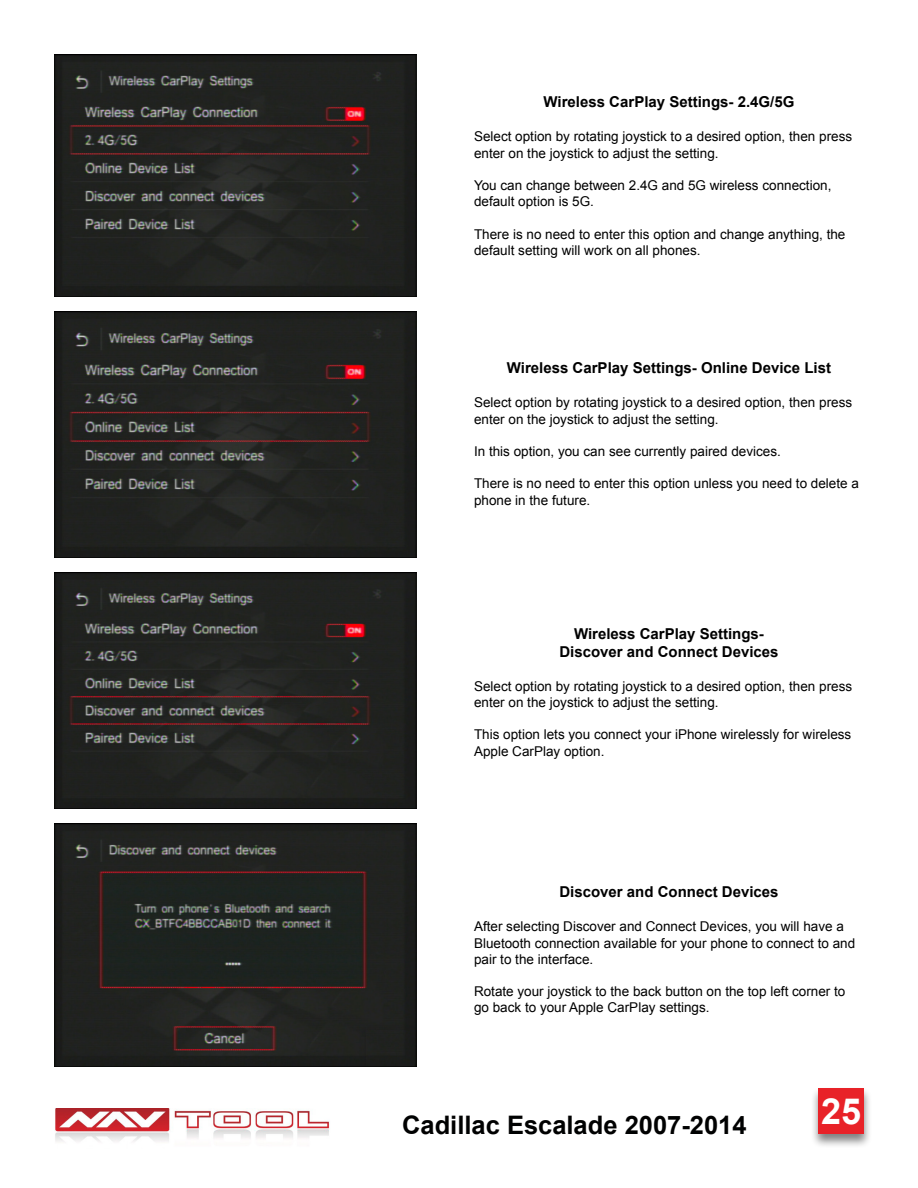
<style>
.page{position:relative;width:918px;height:1188px;background:#fff}
.page>*{position:absolute;margin:0;border:0;box-sizing:border-box;transform-origin:0 0}
.t1{font:700 36px "Arial";color:#fff}
.t2{font:700 25.5px "Arial";color:#000101}
.t3{font:700 15px/18px "Arial";color:#000;text-align:center}
.t4{font:13.5px/16.2px "Arial";color:#000}
</style>
<div class="page">
<img style="left:54px;top:1108px;width:276px;height:34px">
<div style="left:810px;top:1087px;width:62px;height:62px;background:#000;opacity:.5"></div>
<div style="left:818px;top:1088px;width:46px;height:46px;background:#e82228"></div>
<img style="left:54px;top:54px;width:363px;height:243px">
<img style="left:54px;top:824px;width:363px;height:243px">
<img style="left:54px;top:573px;width:363px;height:236px">
<img style="left:54px;top:312px;width:363px;height:246px">
<div style="left:367px;top:1030px;width:50px;height:37px;background:#1e201d"></div>
<p class="t3" style="left:544px;top:93px;width:252px">Wireless CarPlay Settings- 2.4G/5G</p>
<p class="t4" style="left:474px;top:129px;width:380px">Select option by rotating joystick to a desired option, then press enter on the joystick to adjust the setting.</p>
<p class="t4" style="left:474px;top:177px;width:359px">You can change between 2.4G and 5G wireless connection, default option is 5G.</p>
<p class="t4" style="left:474px;top:226px;width:373px">There is no need to enter this option and change anything, the default setting will work on all phones.</p>
<p class="t3" style="left:507px;top:360px;width:326px">Wireless CarPlay Settings- Online Device List</p>
<p class="t4" style="left:474px;top:395px;width:380px">Select option by rotating joystick to a desired option, then press enter on the joystick to adjust the setting.</p>
<p class="t4" style="left:474px;top:443px;width:308px">In this option, you can see currently paired devices.</p>
<p class="t4" style="left:474px;top:476px;width:386px">There is no need to enter this option unless you need to delete a phone in the future.</p>
<p class="t3" style="left:559px;top:625px;width:221px">Wireless CarPlay Settings-<br>Discover and Connect Devices</p>
<p class="t4" style="left:474px;top:678px;width:380px">Select option by rotating joystick to a desired option, then press enter on the joystick to adjust the setting.</p>
<p class="t4" style="left:474px;top:727px;width:379px">This option lets you connect your iPhone wirelessly for wireless<br>Apple CarPlay option.</p>
<p class="t3" style="left:559px;top:883px;width:221px">Discover and Connect Devices</p>
<p class="t4" style="left:474px;top:919px;width:383px">After selecting Discover and Connect Devices, you will have a<br>Bluetooth connection available for your phone to connect to and pair to the interface.</p>
<p class="t4" style="left:474px;top:983px;width:373px">Rotate your joystick to the back button on the top left corner to go back to your Apple CarPlay settings.</p>
<h2 class="t2" style="left:402px;top:1108px;width:346px">Cadillac Escalade 2007-2014</h2>
<h1 class="t1" style="left:821px;top:1088px;width:42px">25</h1>
</div>
